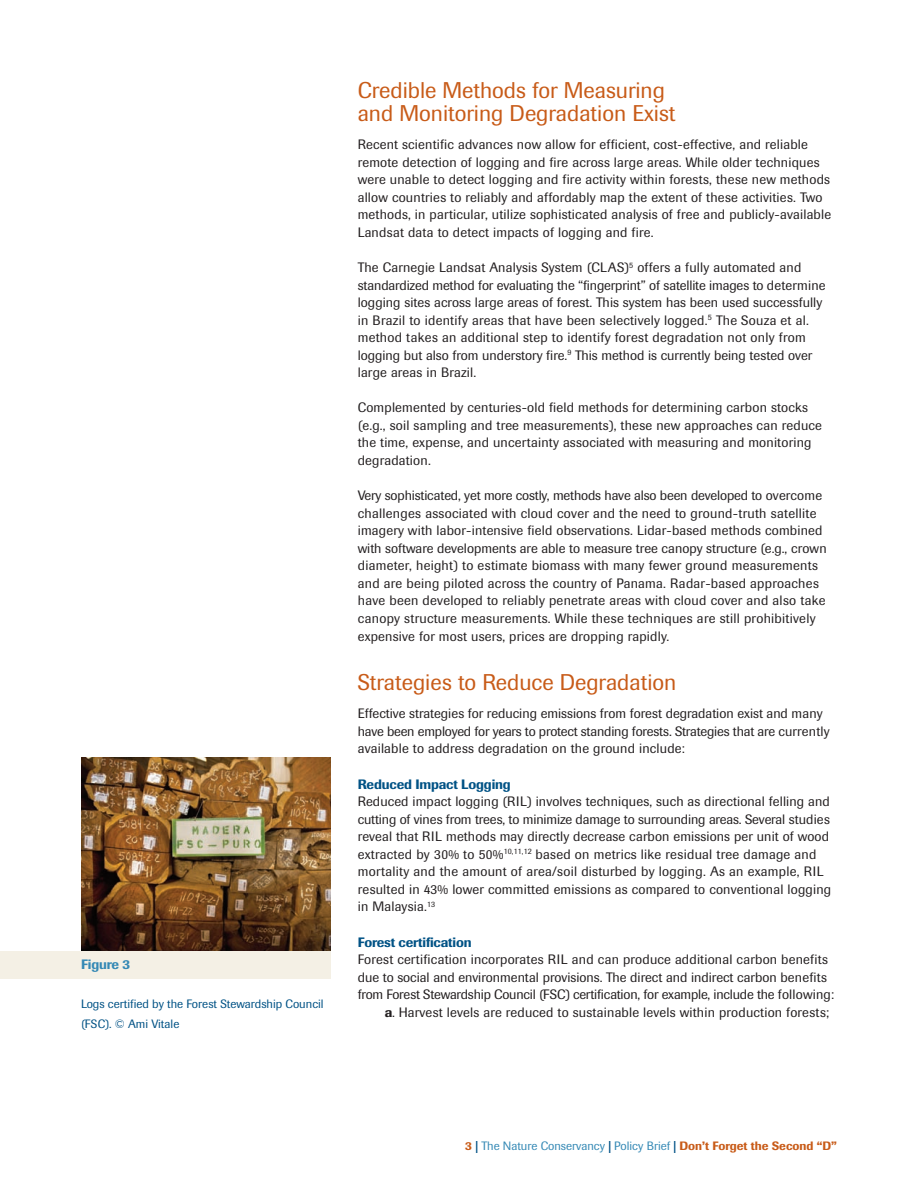
<style>
.page{position:relative;width:918px;height:1188px;background:#fff}
.page>*{position:absolute;margin:0;border:0;box-sizing:border-box;transform-origin:0 0}
.t1{font:22.5px/22.5px "Imago";color:#c85b18}
.t2{font:13.5px/17.5px "Imago";letter-spacing:.015em;color:#231f20}
.t3{font:13.5px "Imago";letter-spacing:-.015em;color:#231f20}
.t4{font:500 13.5px "Imago";letter-spacing:-.01em;color:#005285}
.t5{font:500 13.5px "Imago";letter-spacing:-.01em;color:#3589b5}
.t6{font:12px "Imago";color:#3589b5}
.t7{font:12px/19.5px "Imago";color:#005285}
.s1{font-weight:500}
.s2{font-weight:500;color:#c85b18}
.s3{font-weight:500;color:#005285}
</style>
<div class="page">
<img style="left:81px;top:757px;width:250px;height:194px">
<div style="left:0;top:951px;width:331px;height:27px;background:#f4f0e5"></div>
<p class="t5" style="left:81px;top:960px;width:51px">Figure 3</p>
<p class="t7" style="left:81px;top:995px;width:244px">Logs certified by the Forest Stewardship Council (FSC). © Ami Vitale</p>
<h1 class="t1" style="left:358px;top:81px;width:319px">Credible Methods for Measuring and Monitoring Degradation Exist</h1>
<p class="t2" style="left:358px;top:137px;width:475px">Recent scientific advances now allow for efficient, cost-effective, and reliable remote detection of logging and fire across large areas. While older techniques were unable to detect logging and fire activity within forests, these new methods allow countries to reliably and affordably map the extent of these activities. Two methods, in particular, utilize sophisticated analysis of free and publicly-available Landsat data to detect impacts of logging and fire.</p>
<p class="t2" style="left:358px;top:260px;width:469px">The Carnegie Landsat Analysis System (CLAS)<sup>5</sup> offers a fully automated and standardized method for evaluating the “fingerprint” of satellite images to determine logging sites across large areas of forest. This system has been used successfully in Brazil to identify areas that have been selectively logged.<sup>5</sup> The Souza et al. method takes an additional step to identify forest degradation not only from logging but also from understory fire.<sup>9</sup> This method is currently being tested over large areas in Brazil.</p>
<p class="t2" style="left:358px;top:400px;width:466px">Complemented by centuries-old field methods for determining carbon stocks (e.g., soil sampling and tree measurements), these new approaches can reduce the time, expense, and uncertainty associated with measuring and monitoring degradation.</p>
<p class="t2" style="left:358px;top:488px;width:470px">Very sophisticated, yet more costly, methods have also been developed to overcome challenges associated with cloud cover and the need to ground-truth satellite imagery with labor-intensive field observations. Lidar-based methods combined with software developments are able to measure tree canopy structure (e.g., crown diameter, height) to estimate biomass with many fewer ground measurements and are being piloted across the country of Panama. Radar-based approaches have been developed to reliably penetrate areas with cloud cover and also take canopy structure measurements. While these techniques are still prohibitively expensive for most users, prices are dropping rapidly.</p>
<h1 class="t1" style="left:358px;top:673px;width:320px">Strategies to Reduce Degradation</h1>
<p class="t2" style="left:358px;top:706px;width:473px">Effective strategies for reducing emissions from forest degradation exist and many have been employed for years to protect standing forests. Strategies that are currently available to address degradation on the ground include:</p>
<p class="t4" style="left:358px;top:779px;width:155px">Reduced Impact Logging</p>
<p class="t2" style="left:358px;top:794px;width:475px">Reduced impact logging (RIL) involves techniques, such as directional felling and cutting of vines from trees, to minimize damage to surrounding areas. Several studies reveal that RIL methods may directly decrease carbon emissions per unit of wood extracted by 30% to 50%<sup>10,11,12</sup> based on metrics like residual tree damage and mortality and the amount of area/soil disturbed by logging. As an example, RIL resulted in 43% lower committed emissions as compared to conventional logging in Malaysia.<sup>13</sup></p>
<p class="t4" style="left:358px;top:937px;width:115px">Forest certification</p>
<p class="t2" style="left:358px;top:952px;width:472px">Forest certification incorporates RIL and can produce additional carbon benefits</p>
<p class="t2" style="left:358px;top:969px;width:471px">due to social and environmental provisions. The direct and indirect carbon benefits</p>
<p class="t3" style="left:358px;top:989px;width:478px">from Forest Stewardship Council (FSC) certification, for example, include the following:</p>
<p class="t2" style="left:385px;top:1004px;width:446px"><span class="s1">a</span>. Harvest levels are reduced to sustainable levels within production forests;</p>
<p class="t6" style="left:465px;top:1141px;width:373px"><span class="s2">3</span> <span class="s3">|</span> The Nature Conservancy <span class="s3">|</span> Policy Brief <span class="s3">|</span> <span class="s2">Don’t Forget the Second “D”</span></p>
</div>
